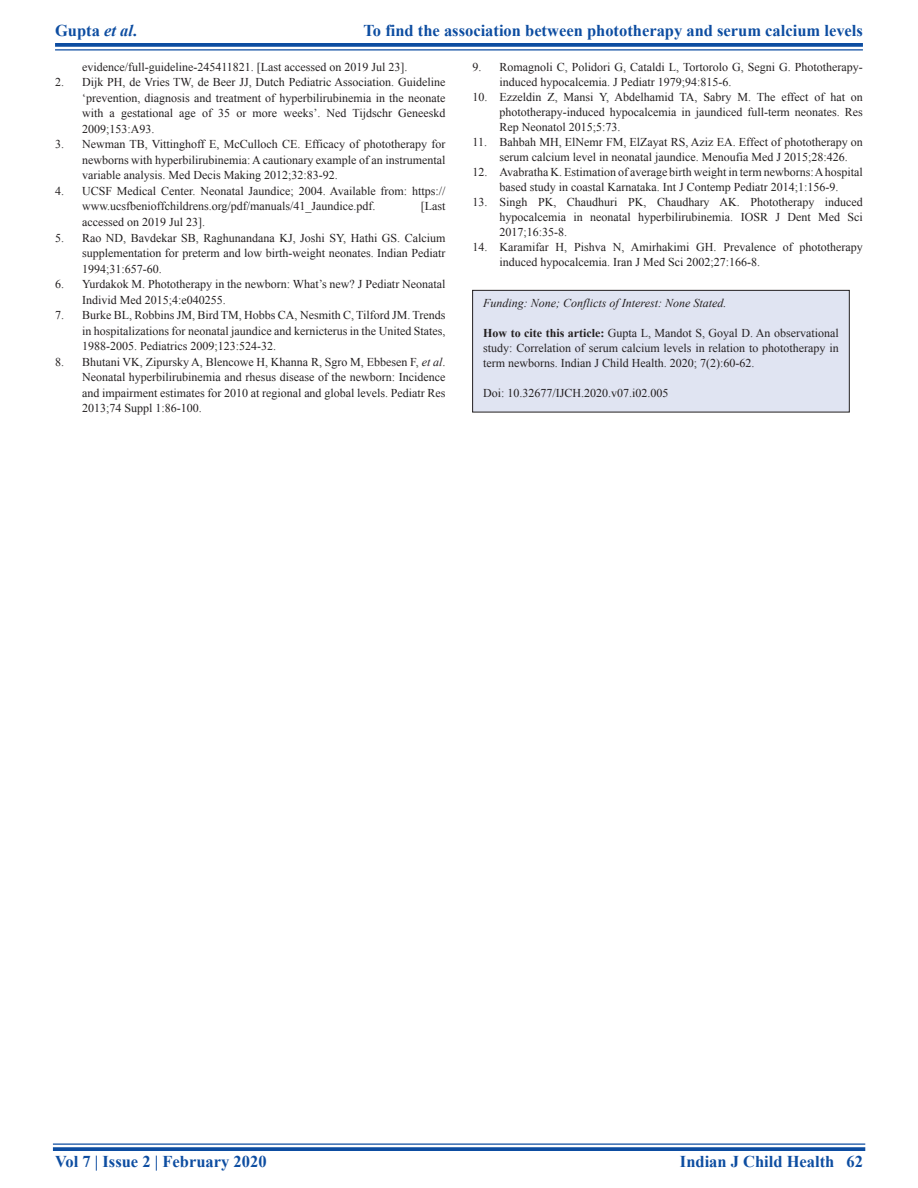
<style>
.page{position:relative;width:918px;height:1188px;background:#fff}
.page>*{position:absolute;margin:0;border:0;box-sizing:border-box;transform-origin:0 0}
.RF{font:700 16.5px "Times New Roman";color:#0d4da1}
.REF{font:12px/15.5px "Times New Roman";color:#231f20;text-align:justify}
.SRC{font:12px/15px "Times New Roman";color:#231f20;text-align:justify}
.SRC-2{font:italic 12px "Times New Roman";color:#231f20}
.s1{font-style:italic}
.s2{font-weight:700}
</style>
<div class="page">
<svg style="left:55px;top:43px;width:808px;height:4px;background:#1b57a6"></svg>
<hr style="left:55px;top:49px;width:808px;height:2px;background:#0d4da1">
<hr style="left:53px;top:1143px;width:812px;height:2px;background:#0d4da1">
<svg style="left:53px;top:1147px;width:812px;height:4px;background:#1b57a6"></svg>
<div style="left:473px;top:290px;width:376px;height:122px;background:#e0e4f2"></div>
<div style="left:473px;top:290px;width:376px;height:122px;border:1px solid #231f20"></div>
<h1 class="RF" style="left:55px;top:18px;width:84px">Gupta <span class="s1">et al</span>.</h1>
<h1 class="RF" style="left:363px;top:18px;width:501px">To find the association between phototherapy and serum calcium levels</h1>
<p class="REF" style="left:82px;top:59px;width:327px">evidence/full-guideline-245411821. [Last accessed on 2019 Jul 23].</p>
<p class="REF" style="left:82px;top:74px;width:365px;text-indent:-27px">2. Dijk PH, de Vries TW, de Beer JJ, Dutch Pediatric Association. Guideline ‘prevention, diagnosis and treatment of hyperbilirubinemia in the neonate with a gestational age of 35 or more weeks’. Ned Tijdschr Geneeskd 2009;153:A93.</p>
<p class="REF" style="left:82px;top:136px;width:365px;text-indent:-27px">3. Newman TB, Vittinghoff E, McCulloch CE. Efficacy of phototherapy for newborns with hyperbilirubinemia: A cautionary example of an instrumental variable analysis. Med Decis Making 2012;32:83-92.</p>
<p class="REF" style="left:82px;top:183px;width:365px;text-indent:-27px">4. UCSF Medical Center. Neonatal Jaundice; 2004. Available from: https:// www.ucsfbenioffchildrens.org/pdf/manuals/41_Jaundice.pdf.</p>
<p class="REF" style="left:421px;top:198px;width:26px">[Last</p>
<p class="REF" style="left:82px;top:214px;width:124px">accessed on 2019 Jul 23].</p>
<p class="REF" style="left:82px;top:229px;width:365px;text-indent:-27px">5. Rao ND, Bavdekar SB, Raghunandana KJ, Joshi SY, Hathi GS. Calcium supplementation for preterm and low birth-weight neonates. Indian Pediatr 1994;31:657-60.</p>
<p class="REF" style="left:82px;top:276px;width:365px;text-indent:-27px">6. Yurdakok M. Phototherapy in the newborn: What’s new? J Pediatr Neonatal<br>Individ Med 2015;4:e040255.</p>
<p class="REF" style="left:82px;top:307px;width:365px;text-indent:-27px">7. Burke BL, Robbins JM, Bird TM, Hobbs CA, Nesmith C, Tilford JM. Trends in hospitalizations for neonatal jaundice and kernicterus in the United States, 1988-2005. Pediatrics 2009;123:524-32.</p>
<p class="REF" style="left:82px;top:354px;width:365px;text-indent:-27px">8. Bhutani VK, Zipursky A, Blencowe H, Khanna R, Sgro M, Ebbesen F, <span class="s1">et al</span>.<br>Neonatal hyperbilirubinemia and rhesus disease of the newborn: Incidence and impairment estimates for 2010 at regional and global levels. Pediatr Res 2013;74 Suppl 1:86-100.</p>
<p class="REF" style="left:500px;top:59px;width:365px;line-height:15px;text-indent:-27px">9. Romagnoli C, Polidori G, Cataldi L, Tortorolo G, Segni G. Phototherapy&shy;induced hypocalcemia. J Pediatr 1979;94:815-6.</p>
<p class="REF" style="left:500px;top:89px;width:365px;line-height:15px;text-indent:-27px">10. Ezzeldin Z, Mansi Y, Abdelhamid TA, Sabry M. The effect of hat on phototherapy-induced hypocalcemia in jaundiced full-term neonates. Res Rep Neonatol 2015;5:73.</p>
<p class="REF" style="left:500px;top:134px;width:365px;line-height:15px;text-indent:-27px">11. Bahbah MH, ElNemr FM, ElZayat RS, Aziz EA. Effect of phototherapy on serum calcium level in neonatal jaundice. Menoufia Med J 2015;28:426.</p>
<p class="REF" style="left:472px;top:164px;width:392px;line-height:15px;text-align:center">12. Avabratha K. Estimation of average birth weight in term newborns: Ahospital based study in coastal Karnataka. Int J Contemp Pediatr 2014;1:156-9.</p>
<p class="REF" style="left:500px;top:194px;width:365px;line-height:15px;text-indent:-27px">13. Singh PK, Chaudhuri PK, Chaudhary AK. Phototherapy induced hypocalcemia in neonatal hyperbilirubinemia. IOSR J Dent Med Sci 2017;16:35-8.</p>
<p class="REF" style="left:500px;top:239px;width:365px;line-height:15px;text-indent:-27px">14. Karamifar H, Pishva N, Amirhakimi GH. Prevalence of phototherapy induced hypocalcemia. Iran J Med Sci 2002;27:166-8.</p>
<p class="SRC-2" style="left:483px;top:295px;width:245px">Funding: None; Conflicts of Interest: None Stated.</p>
<p class="SRC" style="left:483px;top:325px;width:357px"><span class="s2">How to cite this article:</span> Gupta L, Mandot S, Goyal D. An observational study: Correlation of serum calcium levels in relation to phototherapy in term newborns. Indian J Child Health. 2020; 7(2):60-62.</p>
<p class="SRC" style="left:483px;top:385px;width:187px">Doi: 10.32677/IJCH.2020.v07.i02.005</p>
<p class="RF" style="left:55px;top:1150px;width:213px">Vol 7 | Issue 2 | February 2020</p>
<p class="RF" style="left:680px;top:1150px;width:185px">Indian J Child Health 62</p>
</div>
